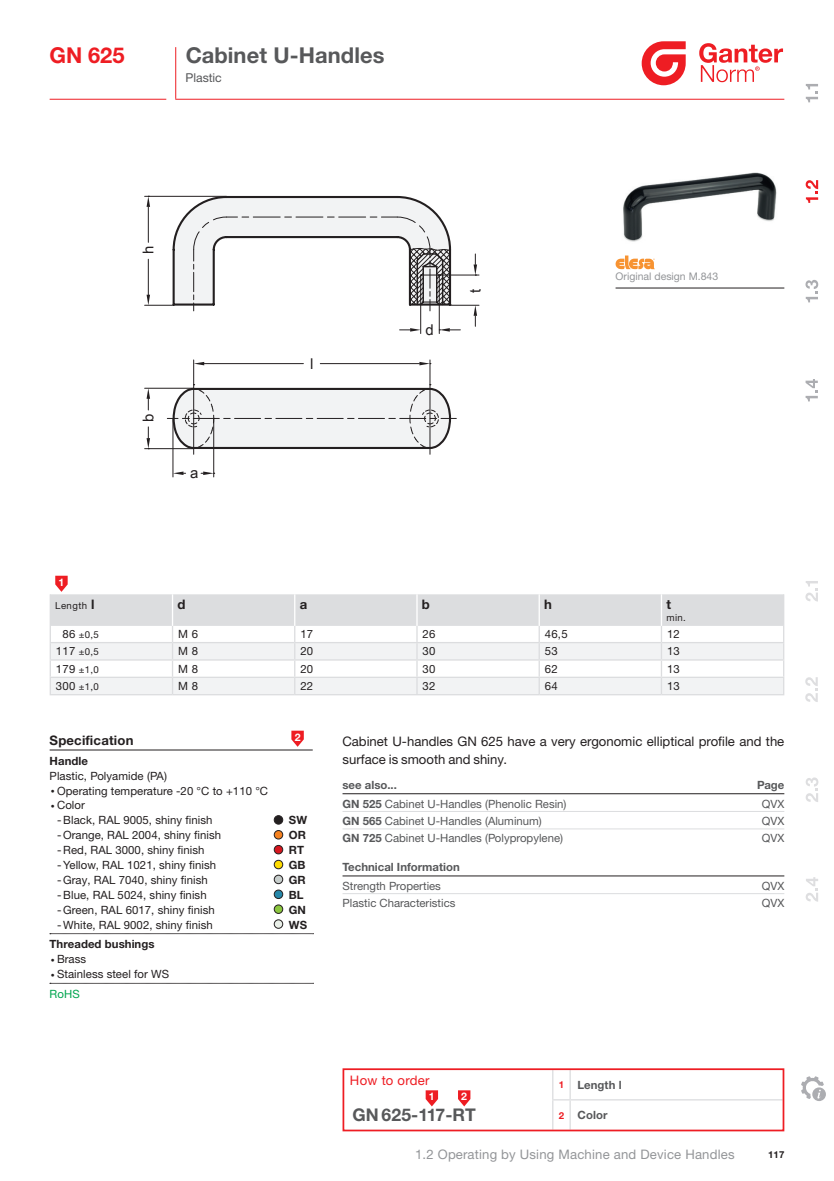
<style>
.page{position:relative;width:834px;height:1181px;background:#fff}
.page>*{position:absolute;margin:0;border:0;box-sizing:border-box;transform-origin:0 0}
.t1{font:700 21.88px "Helvetica Neue LTW1 G";letter-spacing:.005em;color:#57585a}
.t2{font:700 21.88px "Helvetica Neue LTW1 G";color:#ee1d23}
.t3{font:700 17.5px "Helvetica Neue LTW1 G";letter-spacing:.01em;color:#57585a}
.t4{font:14.88px "Arial Unicode MS";color:#231f20}
.t5{font:13.12px/17.5px "Helvetica Neue LTW1 G";color:#231f20}
.t6{font:13.12px "Helvetica Neue LTW1 G";letter-spacing:.015em;color:#939598}
.t7{font:700 13.12px "Helvetica Neue LTW1 G";letter-spacing:.015em;color:#231f20}
.t8{font:13.12px "Helvetica Neue LTW1 G";letter-spacing:.02em;color:#ee1d23}
.t9{font:12.25px "Helvetica Neue LTW1 G";letter-spacing:-.005em;color:#57585a}
.t10{font:11.38px/14.9px "Helvetica Neue LTW1 G";letter-spacing:.005em;color:#231f20}
.t11{font:11.38px "Helvetica Neue LTW1 G";color:#57585a}
.t12{font:700 11.38px "Helvetica Neue LTW1 G";color:#57585a}
.t13{font:700 11.38px "Helvetica Neue LTW1 G";letter-spacing:.005em;color:#231f20}
.t14{font:10.5px "Helvetica Neue LTW1 G";color:#939598}
.t15{font:700 10.5px "Helvetica Neue LTW1 G";color:#fff}
.t16{font:9.62px "Helvetica Neue LTW1 G";letter-spacing:.04em;color:#231f20}
.t17{font:700 9.62px "Helvetica Neue LTW1 G";color:#231f20}
.s1{font-weight:700;font-size:13.12px}
.s2{font-size:11.38px}
.s3{font-size:7.88px}
.s4{font-family:"Helvetica Neue LT Pro"}
.s5{color:#00a54f}
.s6{font-weight:700}
.s7{font-size:9.62px;color:#ee1d23}
</style>
<div class="page">
<svg style="left:641px;top:41px;width:44px;height:44px"></svg>
<svg style="left:699px;top:43px;width:120px;height:359px"></svg>
<svg style="left:801px;top:1076px;width:25px;height:25px"></svg>
<hr style="left:570px;top:1099px;width:212px;height:1px;background:#dcdddf">
<svg style="left:552px;top:1071px;width:18px;height:57px"></svg>
<div style="left:342px;top:1068px;width:442px;height:63px;border:2px solid #ee1d23"></div>
<svg style="left:425px;top:1090px;width:13px;height:16px"></svg>
<svg style="left:458px;top:1090px;width:12px;height:16px"></svg>
<hr style="left:429px;top:385px;width:1px;height:69px;background:#231f20">
<hr style="left:193px;top:385px;width:1px;height:69px;background:#231f20">
<hr style="left:145px;top:388px;width:49px;height:1px;background:#231f20">
<hr style="left:145px;top:448px;width:49px;height:1px;background:#231f20">
<hr style="left:172px;top:418px;width:1px;height:59px;background:#231f20">
<hr style="left:213px;top:418px;width:1px;height:59px;background:#231f20">
<svg style="left:145px;top:196px;width:334px;height:135px"></svg>
<svg style="left:146px;top:427px;width:4px;height:22px"></svg>
<svg style="left:146px;top:388px;width:4px;height:22px"></svg>
<svg style="left:173px;top:471px;width:12px;height:4px"></svg>
<svg style="left:201px;top:471px;width:14px;height:4px"></svg>
<svg style="left:171px;top:195px;width:281px;height:255px"></svg>
<svg style="left:167px;top:360px;width:289px;height:89px"></svg>
<svg style="left:50px;top:983px;width:263px;height:1px"></svg>
<svg style="left:50px;top:575px;width:769px;height:360px"></svg>
<img style="left:615px;top:119px;width:169px;height:169px">
<hr style="left:615px;top:288px;width:169px;height:1px;background:#231f20">
<svg style="left:615px;top:255px;width:39px;height:14px"></svg>
<hr style="left:50px;top:99px;width:116px;height:1px;background:#ee1d23">
<hr style="left:175px;top:99px;width:609px;height:1px;background:#ee1d23">
<hr style="left:175px;top:47px;width:1px;height:52px;background:#ee1d23">
<h1 class="t2" style="left:50px;top:42px;width:76px">GN 625</h1>
<h1 class="t1" style="left:186px;top:42px;width:200px">Cabinet U-Handles</h1>
<p class="t9" style="left:186px;top:70px;width:38px">Plastic</p>
<h3 class="t4" style="left:137px;top:254px;width:10px;rotate:-90deg">h</h3>
<h3 class="t4" style="left:137px;top:422px;width:10px;rotate:-90deg">b</h3>
<h3 class="t4" style="left:190px;top:462px;width:10px">a</h3>
<h3 class="t4" style="left:310px;top:353px;width:5px">l</h3>
<h3 class="t4" style="left:425px;top:319px;width:10px">d</h3>
<h3 class="t4" style="left:464px;top:293px;width:6px;rotate:-90deg">t</h3>
<p class="t14" style="left:615px;top:270px;width:104px">Original design M.843</p>
<p class="t15" style="left:59px;top:575px;width:7px">1</p>
<p class="t16" style="left:55px;top:599px;width:41px">Length <span class="s1">l</span></p>
<p class="t7" style="left:177px;top:596px;width:10px">d</p>
<p class="t7" style="left:300px;top:596px;width:9px">a</p>
<p class="t7" style="left:422px;top:596px;width:10px">b</p>
<p class="t7" style="left:544px;top:596px;width:9px">h</p>
<p class="t7" style="left:666px;top:596px;width:6px">t</p>
<p class="t16" style="left:666px;top:611px;width:21px">min.</p>
<p class="t16" style="left:62px;top:628px;width:38px"><span class="s2">86</span> ±0,5</p>
<p class="t10" style="left:178px;top:626px;width:21px">M 6</p>
<p class="t10" style="left:300px;top:626px;width:14px">17</p>
<p class="t10" style="left:422px;top:626px;width:14px">26</p>
<p class="t10" style="left:544px;top:626px;width:24px">46,5</p>
<p class="t10" style="left:667px;top:626px;width:14px">12</p>
<p class="t16" style="left:56px;top:646px;width:44px"><span class="s2">117</span> ±0,5</p>
<p class="t10" style="left:178px;top:644px;width:21px">M 8</p>
<p class="t10" style="left:300px;top:644px;width:14px">20</p>
<p class="t10" style="left:422px;top:644px;width:14px">30</p>
<p class="t10" style="left:544px;top:644px;width:14px">53</p>
<p class="t10" style="left:667px;top:644px;width:14px">13</p>
<p class="t16" style="left:56px;top:663px;width:44px"><span class="s2">179</span> ±1,0</p>
<p class="t10" style="left:178px;top:661px;width:21px">M 8</p>
<p class="t10" style="left:300px;top:661px;width:14px">20</p>
<p class="t10" style="left:422px;top:661px;width:14px">30</p>
<p class="t10" style="left:544px;top:661px;width:14px">62</p>
<p class="t10" style="left:667px;top:661px;width:14px">13</p>
<p class="t16" style="left:56px;top:681px;width:44px"><span class="s2">300</span> ±1,0</p>
<p class="t10" style="left:178px;top:678px;width:21px">M 8</p>
<p class="t10" style="left:300px;top:678px;width:14px">22</p>
<p class="t10" style="left:422px;top:678px;width:14px">32</p>
<p class="t10" style="left:544px;top:678px;width:14px">64</p>
<p class="t10" style="left:667px;top:678px;width:14px">13</p>
<p class="t7" style="left:50px;top:732px;width:85px">Specification</p>
<p class="t15" style="left:294px;top:730px;width:7px">2</p>
<p class="t13" style="left:50px;top:754px;width:40px">Handle</p>
<p class="t10" style="left:50px;top:768px;width:119px">Plastic, Polyamide (PA)</p>
<p class="t10" style="left:51px;top:783px;width:219px"><span class="s3">•</span> Operating temperature -20 °C to +110 °C</p>
<p class="t10" style="left:57px;top:798px;width:157px;text-indent:-6px"><span class="s3">•</span> Color<br><span class="s4">-</span>Black, RAL 9005, shiny finish</p>
<p class="t13" style="left:289px;top:813px;width:20px">SW</p>
<p class="t10" style="left:57px;top:827px;width:166px"><span class="s4">-</span> Orange, RAL 2004, shiny finish</p>
<p class="t13" style="left:289px;top:828px;width:19px">OR</p>
<p class="t10" style="left:57px;top:842px;width:149px"><span class="s4">-</span>Red, RAL 3000, shiny finish</p>
<p class="t13" style="left:289px;top:843px;width:17px">RT</p>
<p class="t10" style="left:57px;top:857px;width:161px"><span class="s4">-</span>Yellow, RAL 1021, shiny finish</p>
<p class="t13" style="left:289px;top:858px;width:18px">GB</p>
<p class="t10" style="left:57px;top:872px;width:152px"><span class="s4">-</span> Gray, RAL 7040, shiny finish</p>
<p class="t13" style="left:289px;top:873px;width:18px">GR</p>
<p class="t10" style="left:57px;top:887px;width:151px"><span class="s4">-</span>Blue, RAL 5024, shiny finish</p>
<p class="t13" style="left:289px;top:887px;width:16px">BL</p>
<p class="t10" style="left:57px;top:902px;width:159px"><span class="s4">-</span> Green, RAL 6017, shiny finish</p>
<p class="t13" style="left:289px;top:902px;width:19px">GN</p>
<p class="t10" style="left:57px;top:917px;width:157px"><span class="s4">-</span> White, RAL 9002, shiny finish</p>
<p class="t13" style="left:289px;top:917px;width:20px">WS</p>
<p class="t13" style="left:50px;top:937px;width:106px">Threaded bushings</p>
<p class="t10" style="left:51px;top:951px;width:37px"><span class="s3">•</span> Brass</p>
<p class="t10" style="left:50px;top:964px;width:121px;line-height:19.8px"><span class="s3">•</span> Stainless steel for WS<br><span class="s5">RoHS</span></p>
<p class="t5" style="left:342px;top:733px;width:443px">Cabinet U-handles GN 625 have a very ergonomic elliptical profile and the surface is smooth and shiny.</p>
<p class="t12" style="left:342px;top:777px;width:56px">see also...</p>
<p class="t12" style="left:756px;top:777px;width:29px">Page</p>
<p class="t11" style="left:342px;top:796px;width:225px"><span class="s6">GN 525</span> Cabinet U-Handles (Phenolic Resin)</p>
<p class="t11" style="left:761px;top:796px;width:24px">QVX</p>
<p class="t11" style="left:342px;top:814px;width:201px"><span class="s6">GN 565</span> Cabinet U-Handles (Aluminum)</p>
<p class="t11" style="left:761px;top:814px;width:24px">QVX</p>
<p class="t11" style="left:342px;top:831px;width:222px"><span class="s6">GN 725</span> Cabinet U-Handles (Polypropylene)</p>
<p class="t11" style="left:761px;top:831px;width:24px">QVX</p>
<p class="t12" style="left:342px;top:859px;width:119px">Technical Information</p>
<p class="t11" style="left:342px;top:878px;width:100px">Strength Properties</p>
<p class="t11" style="left:761px;top:878px;width:24px">QVX</p>
<p class="t11" style="left:342px;top:896px;width:114px">Plastic Characteristics</p>
<p class="t11" style="left:761px;top:896px;width:24px">QVX</p>
<p class="t8" style="left:350px;top:1072px;width:81px">How to order</p>
<p class="t15" style="left:429px;top:1090px;width:7px">1</p>
<p class="t15" style="left:461px;top:1090px;width:7px">2</p>
<h2 class="t3" style="left:352px;top:1104px;width:125px">GN 625-117-RT</h2>
<p class="t12" style="left:558px;top:1078px;width:64px"><span class="s7">1</span> Length l</p>
<p class="t12" style="left:558px;top:1107px;width:50px"><span class="s7">2</span> Color</p>
<p class="t6" style="left:415px;top:1146px;width:321px">1.2 Operating by Using Machine and Device Handles</p>
<p class="t17" style="left:767px;top:1148px;width:18px">117</p>
</div>
